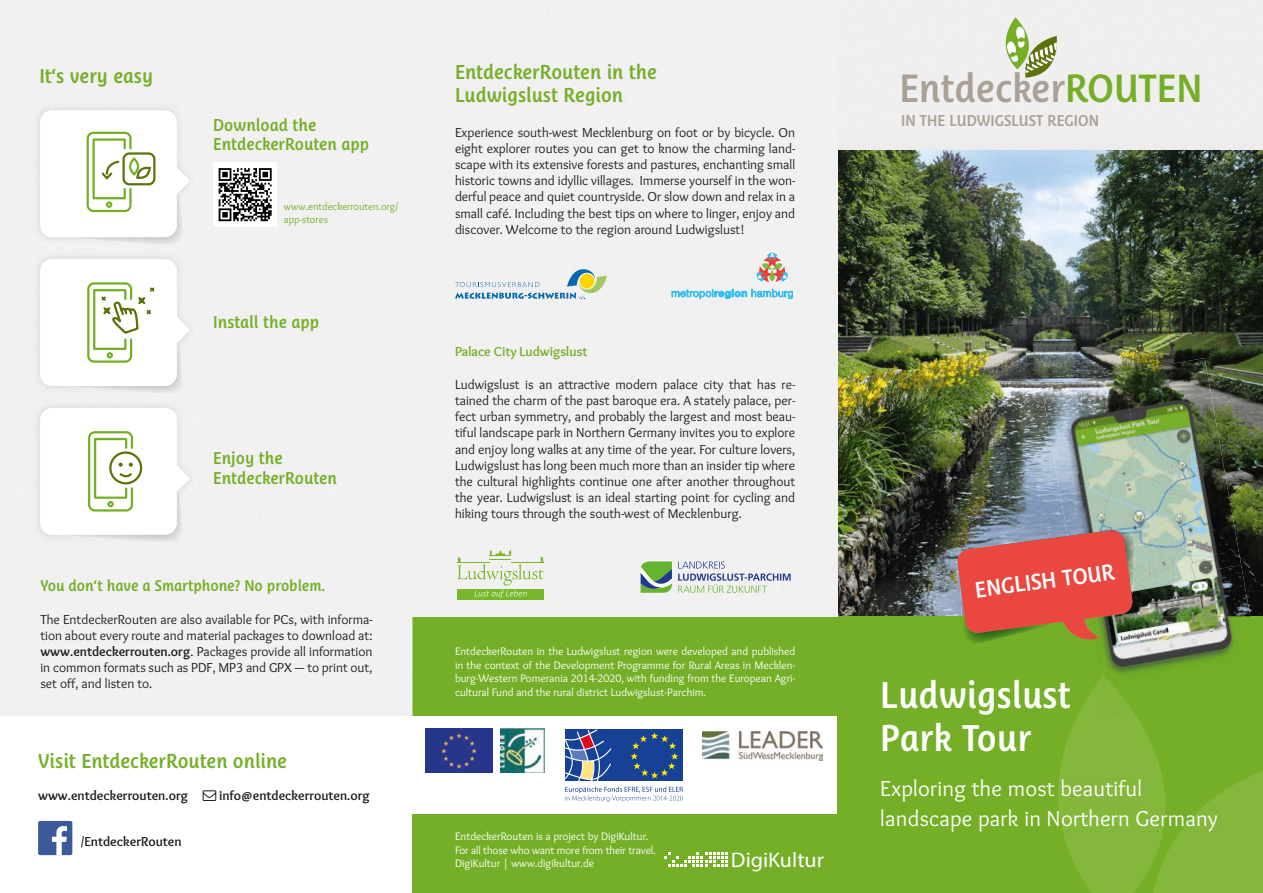
<style>
.page{position:relative;width:1263px;height:893px;background:#fff}
.page>*{position:absolute;margin:0;border:0;box-sizing:border-box;transform-origin:0 0}
.t1{font:600 38.1px "Ayita Pro";color:#aaa095}
.t2{font:600 36px/43.2px "Ayita Pro";color:#fff}
.t3{font:22.5px/30px "Overlock";letter-spacing:.01em;color:#fff}
.t4{font:600 21.75px "Ayita Pro";color:#fff}
.t5{font:21.15px "Myriad Pro";color:#fff;scale:1.04 1}
.t6{font:600 19.5px/23.4px "Ayita Pro";color:#74af27}
.t7{font:600 16.5px/19.8px "Ayita Pro";color:#74af27}
.t8{font:600 15.15px "Ayita Pro";color:#aaa095}
.t9{font:600 15px "Ayita Pro";letter-spacing:-.005em;color:#74af27}
.t10{font:13.5px/16.2px "Overlock";color:#1d1d1b;text-align:justify}
.t11{font:700 13.5px "Overlock";color:#1d1d1b}
.t12{font:700 13.5px "Overlock";color:#74af27}
.t13{font:11.25px/13.5px "Overlock";color:#fff;text-align:justify}
.t14{font:10.5px/12.6px "Overlock";color:#74af27}
.s1{font-weight:700}
.s2{color:#74af27}
</style>
<div class="page">
<img style="left:838px;top:149px;width:425px;height:468px">
<div style="left:412px;top:617px;width:851px;height:276px;background:#74af27"></div>
<svg style="left:1058px;top:708px;width:205px;height:185px"></svg>
<div style="left:411px;top:0;width:427px;height:617px;background:#f1f1f1"></div>
<svg style="left:153px;top:393px;width:22px;height:1px"></svg>
<svg style="left:153px;top:542px;width:22px;height:1px"></svg>
<img style="left:61px;top:364px;width:124px;height:29px">
<div style="left:40px;top:259px;width:137px;height:127px;background:#fff;border-radius:12px"></div>
<svg style="left:153px;top:244px;width:22px;height:1px"></svg>
<img style="left:61px;top:493px;width:124px;height:49px">
<div style="left:40px;top:408px;width:137px;height:127px;background:#fff;border-radius:12px"></div>
<svg style="left:177px;top:464px;width:13px;height:29px"></svg>
<img style="left:62px;top:195px;width:123px;height:49px">
<div style="left:40px;top:110px;width:137px;height:127px;background:#fff;border-radius:12px"></div>
<svg style="left:177px;top:166px;width:13px;height:29px"></svg>
<div style="left:405px;top:716px;width:431px;height:98px;background:#fff"></div>
<img style="left:426px;top:728px;width:67px;height:45px">
<img style="left:500px;top:728px;width:45px;height:45px">
<div style="left:38px;top:821px;width:34px;height:34px;background:#3b5a9a;border-radius:2px"></div>
<svg style="left:52px;top:826px;width:15px;height:29px"></svg>
<svg style="left:87px;top:281px;width:103px;height:83px"></svg>
<div style="left:122px;top:152px;width:33px;height:33px;border:2px solid #5d720b;border-radius:6px"></div>
<svg style="left:86px;top:131px;width:66px;height:82px"></svg>
<div style="left:109px;top:451px;width:33px;height:33px;border:2px solid #5d720b;border-radius:50%"></div>
<svg style="left:88px;top:431px;width:46px;height:81px"></svg>
<svg style="left:218px;top:168px;width:50px;height:54px"></svg>
<svg style="left:219px;top:168px;width:53px;height:53px"></svg>
<svg style="left:641px;top:561px;width:31px;height:32px"></svg>
<svg style="left:678px;top:561px;width:113px;height:32px"></svg>
<svg style="left:455px;top:269px;width:152px;height:30px"></svg>
<svg style="left:565px;top:730px;width:118px;height:72px"></svg>
<img style="left:702px;top:731px;width:120px;height:30px">
<svg style="left:757px;top:252px;width:30px;height:30px"></svg>
<svg style="left:672px;top:289px;width:121px;height:10px"></svg>
<svg style="left:664px;top:852px;width:63px;height:15px"></svg>
<div style="left:457px;top:589px;width:87px;height:10px;background:#76b82a"></div>
<svg style="left:457px;top:550px;width:87px;height:48px"></svg>
<img style="left:1041px;top:372px;width:82px;height:118px">
<img style="left:1123px;top:358px;width:100px;height:118px">
<img style="left:1059px;top:476px;width:82px;height:89px">
<img style="left:1141px;top:461px;width:100px;height:104px">
<img style="left:1133px;top:565px;width:117px;height:52px">
<img style="left:1082px;top:617px;width:99px;height:95px">
<img style="left:1166px;top:617px;width:68px;height:86px">
<img style="left:1094px;top:675px;width:39px;height:43px">
<img style="left:1133px;top:530px;width:2px;height:69px">
<svg style="left:957px;top:530px;width:176px;height:114px;background:#c75d48"></svg>
<svg style="left:992px;top:17px;width:71px;height:61px"></svg>
<h3 class="t6" style="left:39px;top:64px;width:115px">It‘s very easy</h3>
<p class="t7" style="left:213px;top:115px;width:158px">Download the<br>EntdeckerRouten app</p>
<p class="t14" style="left:284px;top:200px;width:116px">www.entdeckerrouten.org/ app-stores</p>
<p class="t7" style="left:213px;top:312px;width:107px">Install the app</p>
<p class="t7" style="left:213px;top:448px;width:125px">Enjoy the<br>EntdeckerRouten</p>
<p class="t9" style="left:40px;top:577px;width:286px">You don‘t have a Smartphone? No problem.</p>
<p class="t10" style="left:40px;top:611px;width:334px">The EntdeckerRouten are also available for PCs, with informa&shy;tion about every route and material packages to download at: <span class="s1">www.entdeckerrouten.org</span>. Packages provide all information in common formats such as PDF, MP3 and GPX — to print out, set off, and listen to.</p>
<h3 class="t6" style="left:38px;top:749px;width:250px">Visit EntdeckerRouten online</h3>
<p class="t11" style="left:38px;top:788px;width:152px">www.entdeckerrouten.org</p>
<p class="t11" style="left:219px;top:788px;width:152px">info@entdeckerrouten.org</p>
<p class="t11" style="left:81px;top:833px;width:102px">/EntdeckerRouten</p>
<h3 class="t6" style="left:455px;top:60px;width:203px">EntdeckerRouten in the<br>Ludwigslust Region</h3>
<p class="t10" style="left:455px;top:124px;width:342px">Experience south-west Mecklenburg on foot or by bicycle. On eight explorer routes you can get to know the charming land&shy;scape with its extensive forests and pastures, enchanting small historic towns and idyllic villages. Immerse yourself in the won&shy;derful peace and quiet countryside. Or slow down and relax in a small café. Including the best tips on where to linger, enjoy and discover. Welcome to the region around Ludwigslust!</p>
<p class="t12" style="left:455px;top:344px;width:134px">Palace City Ludwigslust</p>
<p class="t10" style="left:455px;top:376px;width:342px">Ludwigslust is an attractive modern palace city that has re&shy;tained the charm of the past baroque era. A stately palace, per&shy;fect urban symmetry, and probably the largest and most beau&shy;tiful landscape park in Northern Germany invites you to explore and enjoy long walks at any time of the year. For culture lovers, Ludwigslust has long been much more than an insider tip where the cultural highlights continue one after another throughout the year. Ludwigslust is an ideal starting point for cycling and hiking tours through the south-west of Mecklenburg.</p>
<p class="t13" style="left:455px;top:645px;width:342px">EntdeckerRouten in the Ludwigslust region were developed and published in the context of the Development Programme for Rural Areas in Mecklen&shy;burg-Western Pomerania 2014-2020, with funding from the European Agri&shy;cultural Fund and the rural district Ludwigslust-Parchim.</p>
<p class="t13" style="left:455px;top:830px;width:202px;text-align:left">EntdeckerRouten is a project by DigiKultur.<br>For all those who want more from their travel.<br>DigiKultur | www.digikultur.de</p>
<h3 class="t5" style="left:731px;top:847px;width:91px">DigiKultur</h3>
<h1 class="t1" style="left:899px;top:66px;width:305px">Entdecker<span class="s2">ROUTEN</span></h1>
<p class="t8" style="left:901px;top:112px;width:199px">IN THE LUDWIGSLUST REGION</p>
<h3 class="t4" style="left:974px;top:577px;width:142px;rotate:-7deg">ENGLISH TOUR</h3>
<h2 class="t2" style="left:880px;top:673px;width:192px">Ludwigslust<br>Park Tour</h2>
<h3 class="t3" style="left:880px;top:774px;width:339px">Exploring the most beautiful landscape park in Northern Germany</h3>
</div>
